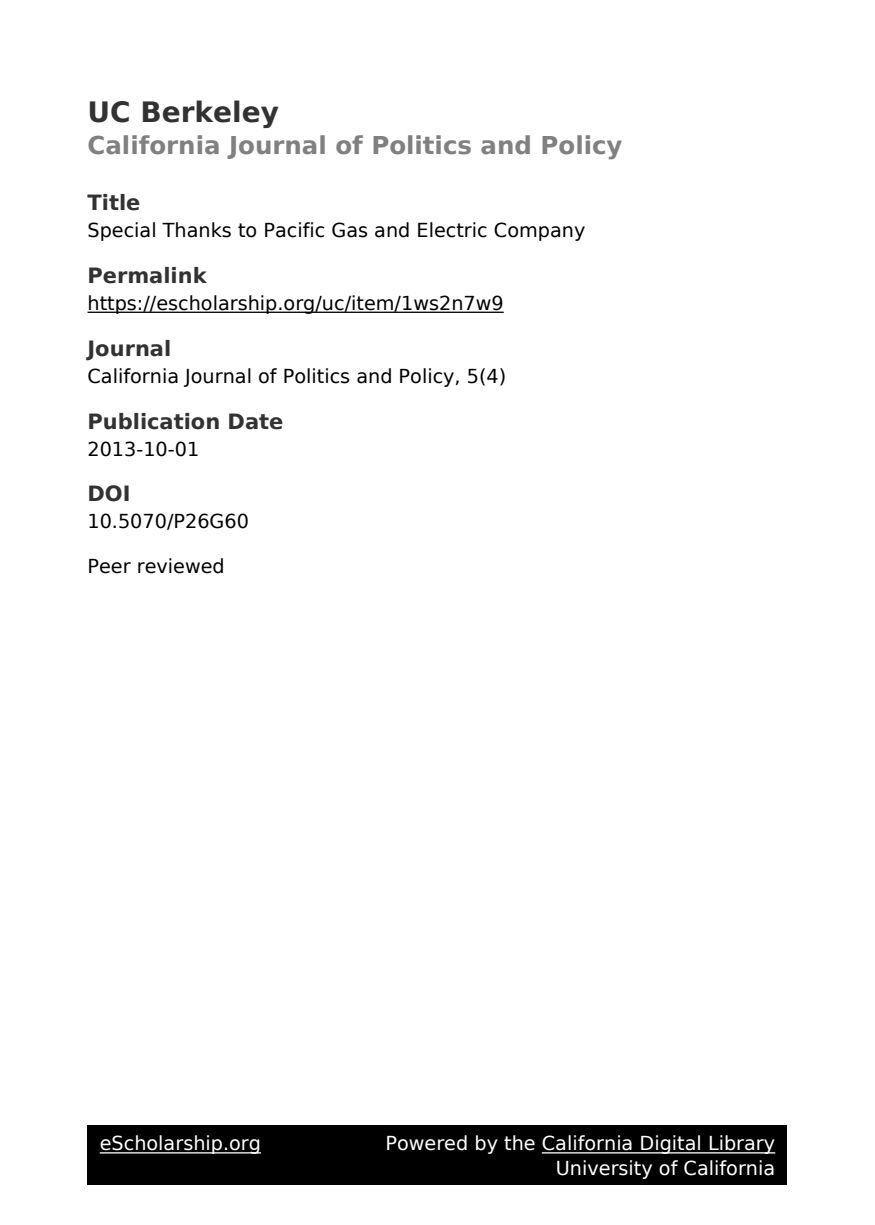
<style>
.page{position:relative;width:875px;height:1225px;background:#fff}
.page>*{position:absolute;margin:0;border:0;box-sizing:border-box;transform-origin:0 0}
.t1{font:700 28px "DejaVu Sans";color:#323232}
.t2{font:700 24.5px "DejaVu Sans";color:#808080}
.t3{font:700 21px "DejaVu Sans";color:#323232}
.t4{font:19.25px "DejaVu Sans";color:#000}
.t5{font:19.25px/24.5px "DejaVu Sans";color:#fff;text-align:right}
</style>
<div class="page">
<hr style="left:88px;top:312px;width:416px;height:1px;background:#000">
<div style="left:88px;top:1125px;width:700px;height:60px;background:#000"></div>
<hr style="left:100px;top:1152px;width:161px;height:2px;background:#fff">
<hr style="left:542px;top:1152px;width:233px;height:2px;background:#fff">
<h1 class="t1" style="left:88px;top:101px;width:193px">UC Berkeley</h1>
<p class="t2" style="left:88px;top:136px;width:537px">California Journal of Politics and Policy</p>
<p class="t3" style="left:88px;top:194px;width:54px">Title</p>
<p class="t4" style="left:88px;top:222px;width:499px">Special Thanks to Pacific Gas and Electric Company</p>
<p class="t3" style="left:88px;top:267px;width:121px">Permalink</p>
<p class="t4" style="left:88px;top:295px;width:418px">https://escholarship.org/uc/item/1ws2n7w9</p>
<p class="t3" style="left:88px;top:340px;width:85px">Journal</p>
<p class="t4" style="left:88px;top:368px;width:420px">California Journal of Politics and Policy, 5(4)</p>
<p class="t3" style="left:88px;top:413px;width:198px">Publication Date</p>
<p class="t4" style="left:88px;top:441px;width:113px">2013-10-01</p>
<p class="t3" style="left:88px;top:485px;width:45px">DOI</p>
<p class="t4" style="left:88px;top:514px;width:163px">10.5070/P26G60</p>
<p class="t4" style="left:88px;top:559px;width:139px">Peer reviewed</p>
<p class="t5" style="left:100px;top:1133px;width:163px">eScholarship.org</p>
<p class="t5" style="left:385px;top:1133px;width:391px">Powered by the California Digital Library<br>University of California</p>
</div>
